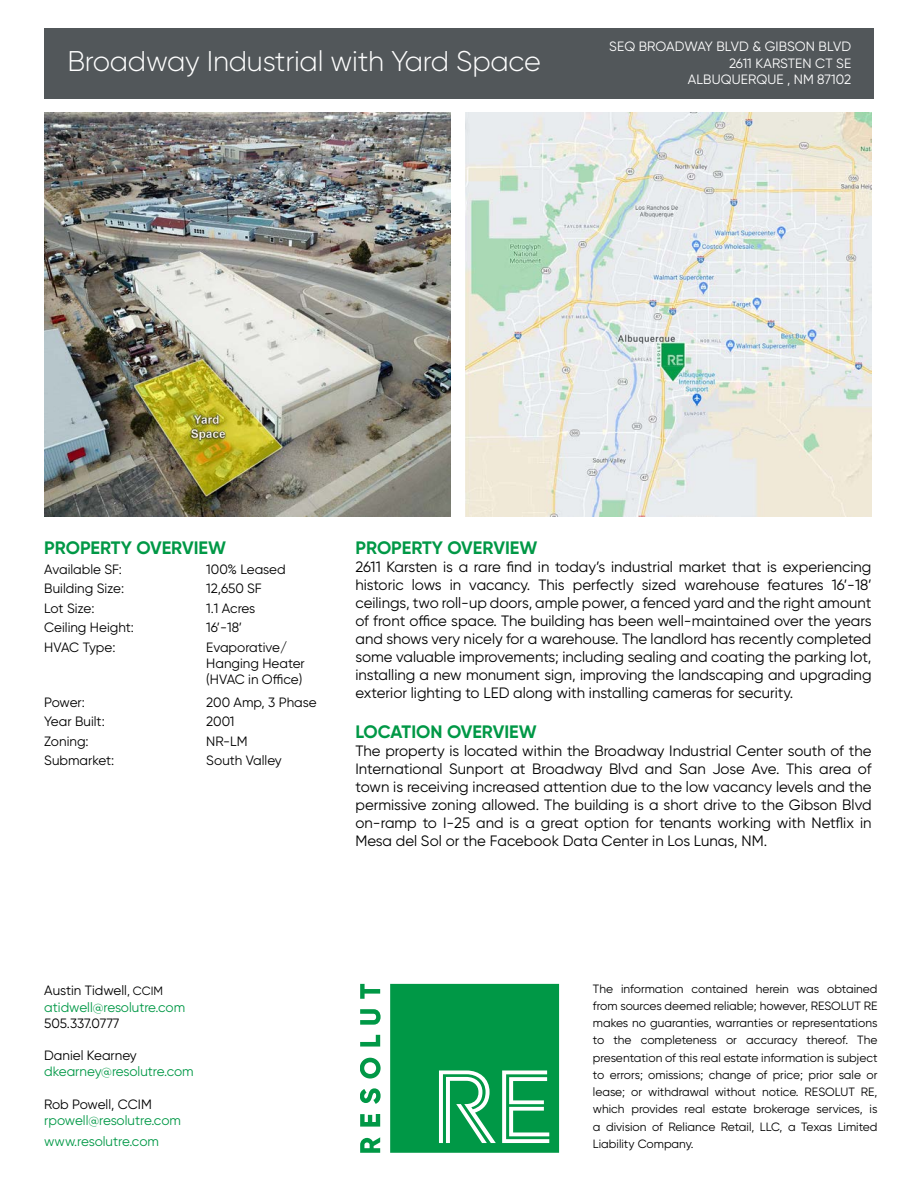
<style>
.page{position:relative;width:918px;height:1188px;background:#fff}
.page>*{position:absolute;margin:0;border:0;box-sizing:border-box;transform-origin:0 0}
.t1{font:300 28.5px "Gilroy";letter-spacing:-.01em;color:#fff}
.t2{font:700 18px "Gilroy";color:#009846}
.t3{font:15px/18px "Gilroy";color:#000;text-align:justify}
.t4{font:13.5px/16.2px "Gilroy";color:#000}
.t5{font:13.5px/16.2px "Gilroy";color:#009846}
.t6{font:13.5px/16.5px "Gilroy";letter-spacing:.005em;color:#fff;text-align:right}
.t7{font:12px/17.2px "Gilroy";color:#000;text-align:justify}
.s1{color:#000}
.s2{font-size:12px;color:#000}
</style>
<div class="page">
<svg style="left:360px;top:984px;width:199px;height:169px"></svg>
<div style="left:44px;top:28px;width:830px;height:70px;background:#52575a"></div>
<img style="left:465px;top:112px;width:407px;height:404px">
<img style="left:44px;top:112px;width:407px;height:404px">
<h1 class="t1" style="left:67px;top:43px;width:475px">Broadway Industrial with Yard Space</h1>
<p class="t6" style="left:609px;top:38px;width:243px">SEQ BROADWAY BLVD &amp; GIBSON BLVD<br>2611 KARSTEN CT SE<br>ALBUQUERQUE , NM 87102</p>
<p class="t2" style="left:44px;top:537px;width:183px">PROPERTY OVERVIEW</p>
<p class="t4" style="left:44px;top:561px;width:79px">Available SF:</p>
<p class="t4" style="left:206px;top:561px;width:81px">100% Leased</p>
<p class="t4" style="left:44px;top:580px;width:81px">Building Size:</p>
<p class="t4" style="left:206px;top:580px;width:57px">12,650 SF</p>
<p class="t4" style="left:44px;top:600px;width:52px">Lot Size:</p>
<p class="t4" style="left:206px;top:600px;width:51px">1.1 Acres</p>
<p class="t4" style="left:44px;top:619px;width:91px">Ceiling Height:</p>
<p class="t4" style="left:206px;top:619px;width:37px">16’-18’</p>
<p class="t4" style="left:44px;top:639px;width:73px">HVAC Type:</p>
<p class="t4" style="left:206px;top:639px;width:100px">Evaporative/<br>Hanging Heater (HVAC in Office)</p>
<p class="t4" style="left:44px;top:694px;width:42px">Power:</p>
<p class="t4" style="left:206px;top:694px;width:112px">200 Amp, 3 Phase</p>
<p class="t4" style="left:44px;top:713px;width:62px">Year Built:</p>
<p class="t4" style="left:206px;top:713px;width:30px">2001</p>
<p class="t4" style="left:44px;top:733px;width:46px">Zoning:</p>
<p class="t4" style="left:206px;top:733px;width:43px">NR-LM</p>
<p class="t4" style="left:44px;top:752px;width:72px">Submarket:</p>
<p class="t4" style="left:206px;top:752px;width:77px">South Valley</p>
<p class="t2" style="left:356px;top:537px;width:183px">PROPERTY OVERVIEW</p>
<p class="t3" style="left:356px;top:558px;width:518px">2611 Karsten is a rare find in today’s industrial market that is experiencing historic lows in vacancy. This perfectly sized warehouse features 16’-18’ ceilings, two roll-up doors, ample power, a fenced yard and the right amount of front office space. The building has been well-maintained over the years and shows very nicely for a warehouse. The landlord has recently completed some valuable improvements; including sealing and coating the parking lot, installing a new monument sign, improving the landscaping and upgrading exterior lighting to LED along with installing cameras for security.</p>
<p class="t2" style="left:356px;top:720px;width:183px">LOCATION OVERVIEW</p>
<p class="t3" style="left:356px;top:742px;width:518px">The property is located within the Broadway Industrial Center south of the International Sunport at Broadway Blvd and San Jose Ave. This area of town is receiving increased attention due to the low vacancy levels and the permissive zoning allowed. The building is a short drive to the Gibson Blvd on-ramp to I-25 and is a great option for tenants working with Netflix in Mesa del Sol or the Facebook Data Center in Los Lunas, NM.</p>
<p class="t5" style="left:44px;top:983px;width:142px"><span class="s1">Austin Tidwell</span><span class="s2">, CCIM </span>atidwell@resolutre.com</p>
<p class="t4" style="left:44px;top:1015px;width:77px">505.337.0777</p>
<p class="t4" style="left:44px;top:1047px;width:94px">Daniel Kearney</p>
<p class="t5" style="left:44px;top:1064px;width:151px">dkearney@resolutre.com</p>
<p class="t4" style="left:44px;top:1096px;width:109px">Rob Powell, CCIM</p>
<p class="t5" style="left:44px;top:1110px;width:138px;line-height:21px">rpowell@resolutre.com www.resolutre.com</p>
<p class="t7" style="left:593px;top:980px;width:286px">The information contained herein was obtained from sources deemed reliable; however, RESOLUT RE makes no guaranties, warranties or representations to the completeness or accuracy thereof. The presentation of this real estate information is subject to errors; omissions; change of price; prior sale or lease; or withdrawal without notice. RESOLUT RE, which provides real estate brokerage services, is a division of Reliance Retail, LLC, a Texas Limited Liability Company.</p>
</div>
